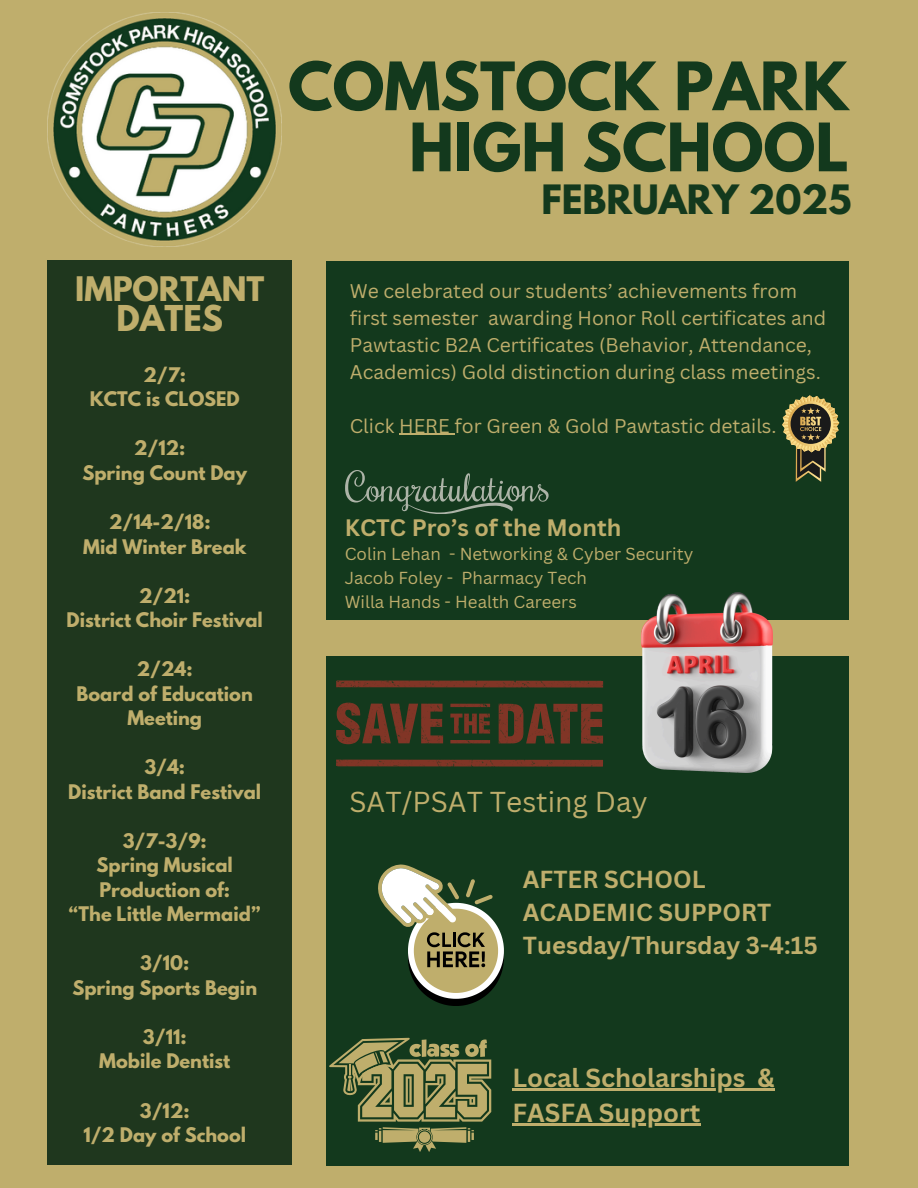
<style>
.page{position:relative;width:918px;height:1188px;background:#bfae6c}
.page>*{position:absolute;margin:0;border:0;box-sizing:border-box;transform-origin:0 0}
.t1{font:700 59.1px/61.1px "League Spartan";color:#13391d;text-align:right}
.t2{font:700 35.85px "League Spartan";color:#13391d}
.t3{font:700 31.5px "League Spartan";color:#bfae6c}
.t4{font:700 30px "League Spartan";color:#bfae6c}
.t5{font:28.05px "Canva Sans";color:#bfae6c}
.t6{font:700 25.5px "Canva Sans";color:#bfae6c}
.t7{font:700 24px/33.5px "Canva Sans";color:#bfae6c}
.t8{font:700 23.25px "Canva Sans";color:#bfae6c}
.t9{font:19.35px/27px "Canva Sans";color:#bfae6c}
.t10{font:700 17.85px/24.5px "League Spartan";color:#bfae6c;text-align:center}
.t11{font:16.95px "Canva Sans";color:#bfae6c}
</style>
<div class="page">
<img style="left:48px;top:13px;width:234px;height:234px">
<div style="left:48px;top:260px;width:244px;height:905px;background:#1f371e"></div>
<div style="left:326px;top:656px;width:523px;height:509px;background:#13391d"></div>
<div style="left:326px;top:261px;width:523px;height:359px;background:#13391d"></div>
<svg style="left:336px;top:760px;width:267px;height:7px;background:#763525"></svg>
<svg style="left:336px;top:680px;width:267px;height:8px;background:#6c3524"></svg>
<svg style="left:336px;top:702px;width:267px;height:43px"></svg>
<hr style="left:450px;top:704px;width:40px;height:3px;background:#ff3131">
<svg style="left:329px;top:1038px;width:162px;height:114px"></svg>
<img style="left:641px;top:593px;width:132px;height:180px">
<svg style="left:378px;top:864px;width:126px;height:142px"></svg>
<svg style="left:345px;top:470px;width:204px;height:44px"></svg>
<svg style="left:782px;top:395px;width:57px;height:87px"></svg>
<hr style="left:512px;top:1088px;width:234px;height:3px;background:#bfae6c">
<svg style="left:746px;top:1088px;width:12px;height:3px"></svg>
<hr style="left:758px;top:1088px;width:17px;height:3px;background:#bfae6c">
<hr style="left:512px;top:1123px;width:188px;height:3px;background:#bfae6c">
<hr style="left:399px;top:434px;width:55px;height:1px;background:#bfae6c">
<h2 class="t4" style="left:75px;top:274px;width:191px">IMPORTANT</h2>
<h2 class="t3" style="left:117px;top:303px;width:108px">DATES</h2>
<h3 class="t10" style="left:90px;top:365px;width:152px">2/7:<br>KCTC is CLOSED</h3>
<h6 class="t10" style="left:83px;top:438px;width:166px">2/12:<br>Spring Count Day</h6>
<h6 class="t10" style="left:83px;top:512px;width:165px">2/14-2/18:<br>Mid Winter Break</h6>
<h6 class="t10" style="left:67px;top:585px;width:198px">2/21:<br>District Choir Festival</h6>
<h6 class="t10" style="left:77px;top:659px;width:178px">2/24:<br>Board of Education<br>Meeting</h6>
<h6 class="t10" style="left:68px;top:757px;width:194px">3/4:<br>District Band Festival</h6>
<h6 class="t10" style="left:69px;top:831px;width:193px">3/7-3/9:<br>Spring Musical<br>Production of:<br>“The Little Mermaid”</h6>
<h6 class="t10" style="left:72px;top:953px;width:186px">3/10:<br>Spring Sports Begin</h6>
<h6 class="t10" style="left:99px;top:1027px;width:133px">3/11:<br>Mobile Dentist</h6>
<h6 class="t10" style="left:83px;top:1100px;width:164px">3/12:<br>1/2 Day of School</h6>
<h1 class="t1" style="left:288px;top:63px;width:562px">COMSTOCK PARK<br>HIGH SCHOOL</h1>
<p class="t2" style="left:541px;top:182px;width:312px">FEBRUARY 2025</p>
<p class="t9" style="left:350px;top:277px;width:478px">We celebrated our students’ achievements from first semester awarding Honor Roll certificates and Pawtastic B2A Certificates (Behavior, Attendance, Academics) Gold distinction during class meetings.</p>
<p class="t9" style="left:350px;top:412px;width:428px">Click HERE for Green &amp; Gold Pawtastic details.</p>
<p class="t8" style="left:345px;top:511px;width:278px">KCTC Pro’s of the Month</p>
<p class="t11" style="left:345px;top:542px;width:350px">Colin Lehan - Networking &amp; Cyber Security</p>
<p class="t11" style="left:345px;top:566px;width:244px">Jacob Foley - Pharmacy Tech</p>
<p class="t11" style="left:345px;top:589px;width:234px">Willa Hands - Health Careers</p>
<p class="t5" style="left:349px;top:782px;width:300px">SAT/PSAT Testing Day</p>
<p class="t7" style="left:523px;top:861px;width:296px">AFTER SCHOOL<br>ACADEMIC SUPPORT<br>Tuesday/Thursday 3-4:15</p>
<h6 class="t6" style="left:512px;top:1059px;width:264px">Local Scholarships &amp;</h6>
<p class="t6" style="left:512px;top:1095px;width:190px">FASFA Support</p>
</div>
